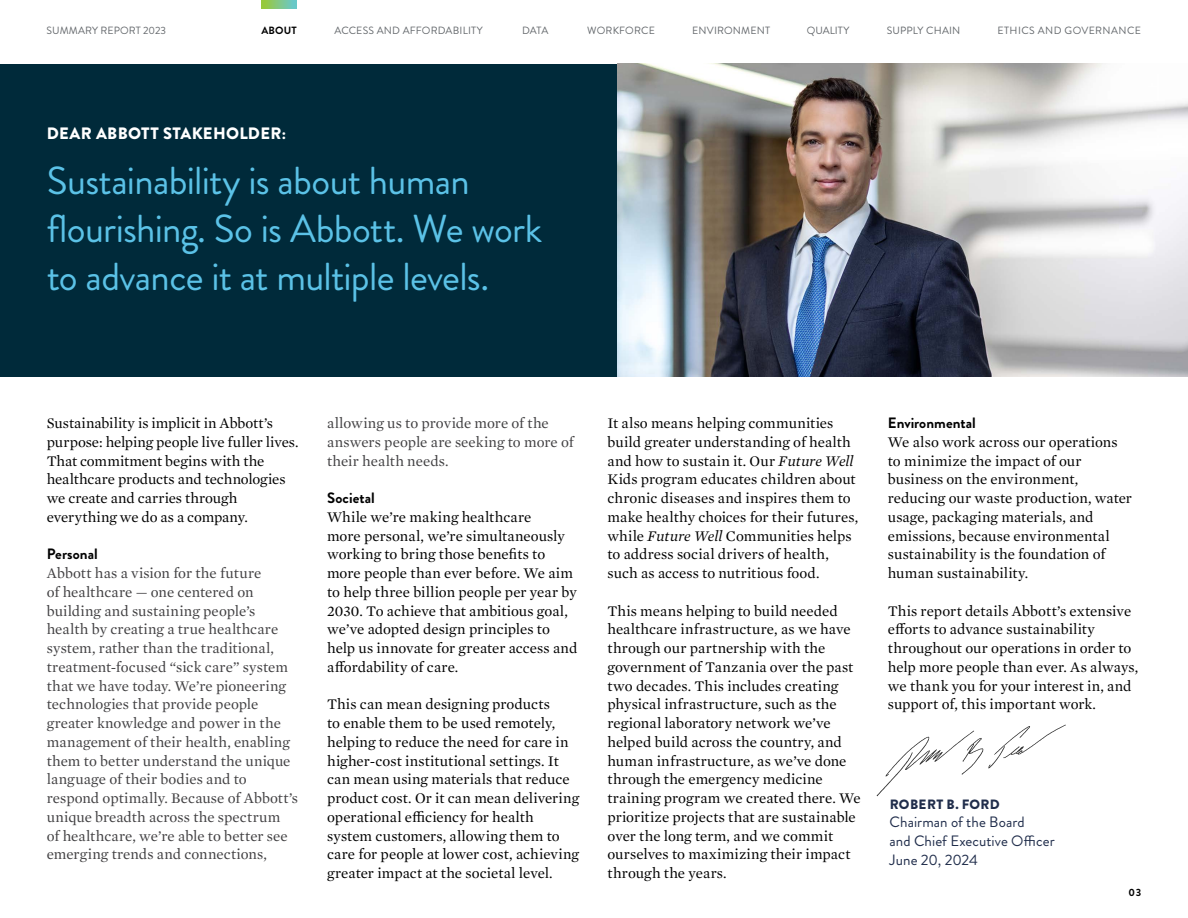
<style>
.page{position:relative;width:1188px;height:918px;background:#fff}
.page>*{position:absolute;margin:0;border:0;box-sizing:border-box;transform-origin:0 0}
.t1{font:39px/48px "Brandon Grotesque";letter-spacing:-.02em;color:#5bc2e7}
.t2{font:900 16.5px "Brandon Grotesque";letter-spacing:.02em;color:#fff}
.t3{font:15px/18.8px "Mercury Text G1";color:#000}
.t4{font:15px/18.8px "Mercury Text G1";color:#414042}
.t5{font:15px/18.8px "Brandon Grotesque";letter-spacing:.005em;color:#202d4b}
.t6{font:700 15px "Brandon Grotesque";letter-spacing:.005em;color:#000}
.t7{font:900 13.5px "Brandon Grotesque";letter-spacing:.025em;color:#202d4b}
.t8{font:10.5px "Brandon Grotesque";letter-spacing:.015em;color:#63676b}
.t9{font:10.5px "Brandon Grotesque";letter-spacing:.04em;color:#63676b}
.t10{font:700 10.5px "Brandon Grotesque";letter-spacing:.015em;color:#000}
.s1{font-style:italic}
</style>
<div class="page">
<svg style="left:261px;top:0;width:36px;height:9px"></svg>
<svg style="left:877px;top:725px;width:189px;height:71px"></svg>
<div style="left:0;top:64px;width:1188px;height:313px;background:#002a3a"></div>
<img style="left:618px;top:64px;width:570px;height:313px">
<p class="t8" style="left:46px;top:24px;width:121px">SUMMARY REPORT 2023</p>
<p class="t8" style="left:334px;top:24px;width:150px">ACCESS AND AFFORDABILITY</p>
<p class="t8" style="left:522px;top:24px;width:28px">DATA</p>
<p class="t8" style="left:587px;top:24px;width:69px">WORKFORCE</p>
<p class="t8" style="left:692px;top:24px;width:79px">ENVIRONMENT</p>
<p class="t8" style="left:807px;top:24px;width:44px">QUALITY</p>
<p class="t8" style="left:887px;top:24px;width:75px">SUPPLY CHAIN</p>
<p class="t9" style="left:997px;top:24px;width:145px">ETHICS AND GOVERNANCE</p>
<p class="t10" style="left:261px;top:23px;width:37px">ABOUT</p>
<p class="t2" style="left:47px;top:122px;width:241px">DEAR ABBOTT STAKEHOLDER:</p>
<h1 class="t1" style="left:47px;top:157px;width:497px">Sustainability is about human flourishing. So is Abbott. We work to advance it at multiple levels.</h1>
<p class="t3" style="left:47px;top:413px;width:253px">Sustainability is implicit in Abbott’s purpose: helping people live fuller lives.<br>That commitment begins with the healthcare products and technologies we create and carries through everything we do as a company.</p>
<p class="t6" style="left:47px;top:544px;width:53px">Personal</p>
<p class="t4" style="left:47px;top:563px;width:253px">Abbott has a vision for the future<br>of healthcare — one centered on building and sustaining people’s health by creating a true healthcare system, rather than the traditional, treatment-focused “sick care” system that we have today. We’re pioneering technologies that provide people greater knowledge and power in the management of their health, enabling them to better understand the unique language of their bodies and to respond optimally. Because of Abbott’s unique breadth across the spectrum<br>of healthcare, we’re able to better see emerging trends and connections,</p>
<p class="t4" style="left:327px;top:413px;width:248px">allowing us to provide more of the answers people are seeking to more of their health needs.</p>
<p class="t6" style="left:327px;top:487px;width:49px">Societal</p>
<p class="t3" style="left:327px;top:507px;width:252px">While we’re making healthcare<br>more personal, we’re simultaneously working to bring those benefits to more people than ever before. We aim to help three billion people per year by 2030. To achieve that ambitious goal, we’ve adopted design principles to help us innovate for greater access and affordability of care.</p>
<p class="t3" style="left:327px;top:694px;width:254px">This can mean designing products<br>to enable them to be used remotely, helping to reduce the need for care in higher-cost institutional settings. It can mean using materials that reduce product cost. Or it can mean delivering operational efficiency for health system customers, allowing them to care for people at lower cost, achieving greater impact at the societal level.</p>
<p class="t3" style="left:608px;top:413px;width:252px">It also means helping communities build greater understanding of health and how to sustain it. Our <span class="s1">Future Well </span>Kids program educates children about chronic diseases and inspires them to make healthy choices for their futures, while <span class="s1">Future Well</span> Communities helps to address social drivers of health, such as access to nutritious food.</p>
<p class="t3" style="left:608px;top:600px;width:255px">This means helping to build needed healthcare infrastructure, as we have through our partnership with the government of Tanzania over the past two decades. This includes creating physical infrastructure, such as the regional laboratory network we’ve helped build across the country, and human infrastructure, as we’ve done through the emergency medicine training program we created there. We prioritize projects that are sustainable over the long term, and we commit ourselves to maximizing their impact through the years.</p>
<p class="t6" style="left:888px;top:412px;width:89px">Environmental</p>
<p class="t3" style="left:888px;top:432px;width:246px">We also work across our operations to minimize the impact of our business on the environment, reducing our waste production, water usage, packaging materials, and emissions, because environmental sustainability is the foundation of human sustainability.</p>
<p class="t3" style="left:888px;top:600px;width:252px">This report details Abbott’s extensive efforts to advance sustainability throughout our operations in order to help more people than ever. As always, we thank you for your interest in, and support of, this important work.</p>
<p class="t7" style="left:890px;top:794px;width:112px">ROBERT B. FORD</p>
<p class="t5" style="left:890px;top:813px;width:167px">Chairman of the Board<br>and Chief Executive Officer<br>June 20, 2024</p>
<p class="t10" style="left:1128px;top:885px;width:14px">03</p>
</div>
